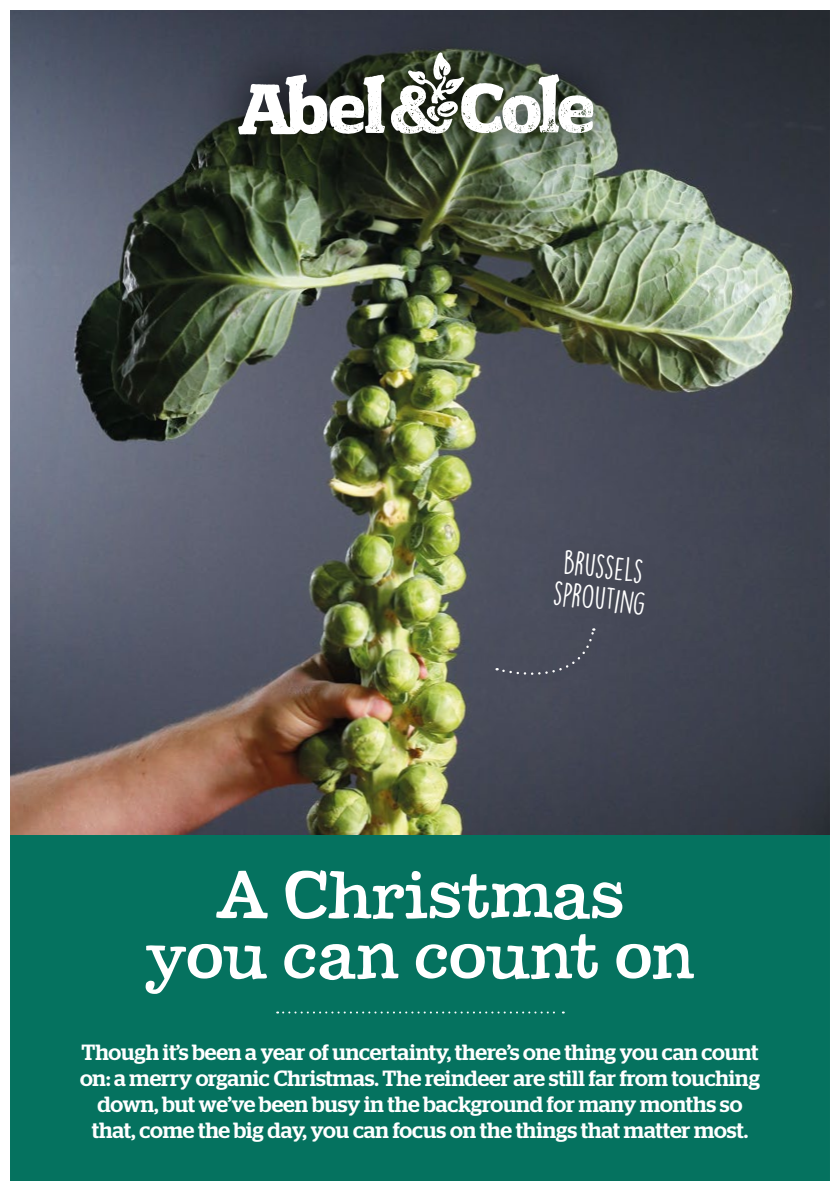
<style>
.page{position:relative;width:840px;height:1191px;background:#fff}
.page>*{position:absolute;margin:0;border:0;box-sizing:border-box;transform-origin:0 0}
.t1{font:67.2px/60px "Applesand Carrots";color:#fff;text-align:center}
.t2{font:30px/32px "Lemon Yellow Sun";color:#fff}
.t3{font:500 22px/26px "Stag";color:#fff;text-align:center}
</style>
<div class="page">
<img style="left:11px;top:11px;width:817px;height:824px">
<svg style="left:194px;top:11px;width:446px;height:172px;background:#3d4542"></svg>
<svg style="left:238px;top:52px;width:355px;height:82px"></svg>
<div style="left:488px;top:622px;width:120px;height:66px;background:#494c5b"></div>
<div style="left:496px;top:527px;width:174px;height:155px;background:#484b59"></div>
<div style="left:8px;top:835px;width:823px;height:348px;background:#05725f"></div>
<svg style="left:277px;top:1011px;width:286px;height:2px"></svg>
<div style="left:0;top:0;width:839px;height:1191px;border:10px solid #fff"></div>
<h2 class="t2" style="left:558px;top:545px;width:94px;rotate:7deg">brussels sprouting</h2>
<h1 class="t1" style="left:145px;top:863px;width:550px">A Christmas<br>you can count on</h1>
<p class="t3" style="left:80px;top:1039px;width:681px">Though it’s been a year of uncertainty, there’s one thing you can count on: a merry organic Christmas. The reindeer are still far from touching down, but we’ve been busy in the background for many months so that, come the big day, you can focus on the things that matter most.</p>
</div>
